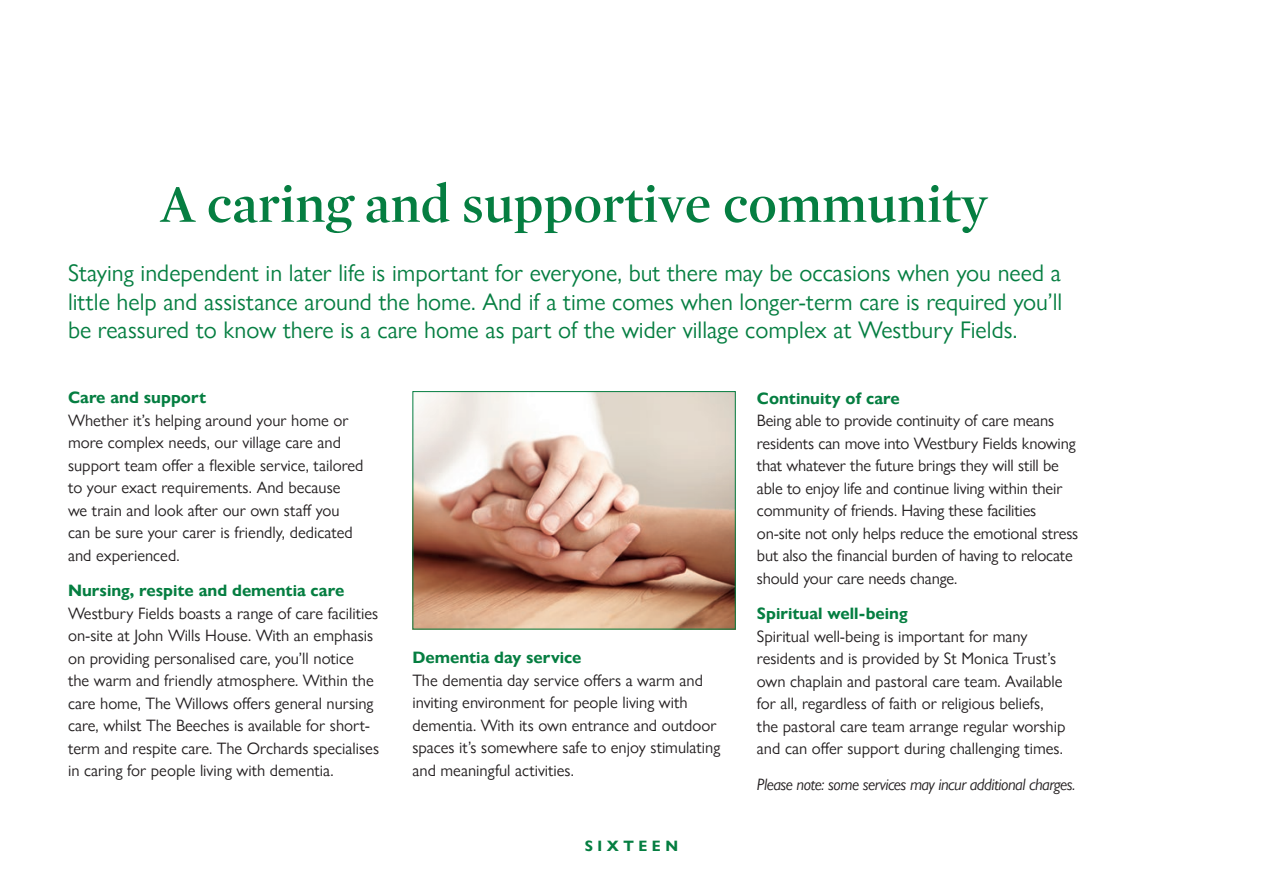
<style>
.page{position:relative;width:1263px;height:893px;background:#fff}
.page>*{position:absolute;margin:0;border:0;box-sizing:border-box;transform-origin:0 0}
.t1{font:600 54px "Mercury Display";color:#057e41}
.t2{font:24px/28.5px "Gill Sans Nova";color:#057e41;text-align:justify}
.t3{font:16.5px/22.5px "Gill Sans Nova";color:#231f20}
.t4{font:700 16.5px "Gill Sans Nova";color:#057e41}
.t5{font:italic 16.5px "Gill Sans Nova";letter-spacing:-.03em;color:#231f20}
.t6{font:700 15px "Gill Sans Nova";letter-spacing:.3em;color:#057e41}
</style>
<div class="page">
<img style="left:414px;top:393px;width:320px;height:234px">
<div style="left:412px;top:391px;width:324px;height:238px;border:1px solid #057e41"></div>
<h1 class="t1" style="left:161px;top:165px;width:828px">A caring and supportive community</h1>
<p class="t2" style="left:68px;top:258px;width:996px">Staying independent in later life is important for everyone, but there may be occasions when you need a little help and assistance around the home. And if a time comes when longer-term care is required you’ll be reassured to know there is a care home as part of the wider village complex at Westbury Fields.</p>
<p class="t4" style="left:68px;top:387px;width:140px">Care and support</p>
<p class="t3" style="left:68px;top:409px;width:297px">Whether it’s helping around your home or more complex needs, our village care and support team offer a flexible service, tailored to your exact requirements. And because we train and look after our own staff you can be sure your carer is friendly, dedicated and experienced.</p>
<p class="t4" style="left:68px;top:580px;width:278px">Nursing, respite and dementia care</p>
<p class="t3" style="left:68px;top:602px;width:313px">Westbury Fields boasts a range of care facilities on-site at John Wills House. With an emphasis on providing personalised care, you’ll notice the warm and friendly atmosphere. Within the care home, The Willows offers general nursing care, whilst The Beeches is available for short&shy;term and respite care. The Orchards specialises in caring for people living with dementia.</p>
<p class="t4" style="left:412px;top:647px;width:170px">Dementia day service</p>
<p class="t3" style="left:412px;top:669px;width:309px">The dementia day service offers a warm and inviting environment for people living with dementia. With its own entrance and outdoor spaces it’s somewhere safe to enjoy stimulating and meaningful activities.</p>
<p class="t6" style="left:585px;top:836px;width:95px">SIXTEEN</p>
<p class="t4" style="left:757px;top:388px;width:144px">Continuity of care</p>
<p class="t3" style="left:757px;top:409px;width:323px">Being able to provide continuity of care means residents can move into Westbury Fields knowing that whatever the future brings they will still be able to enjoy life and continue living within their community of friends. Having these facilities on-site not only helps reduce the emotional stress but also the financial burden of having to relocate should your care needs change.</p>
<p class="t4" style="left:757px;top:603px;width:152px">Spiritual well-being</p>
<p class="t3" style="left:757px;top:625px;width:310px">Spiritual well-being is important for many residents and is provided by St Monica Trust’s own chaplain and pastoral care team. Available for all, regardless of faith or religious beliefs, the pastoral care team arrange regular worship and can offer support during challenging times.</p>
<p class="t5" style="left:757px;top:774px;width:320px">Please note: some services may incur additional charges.</p>
</div>
